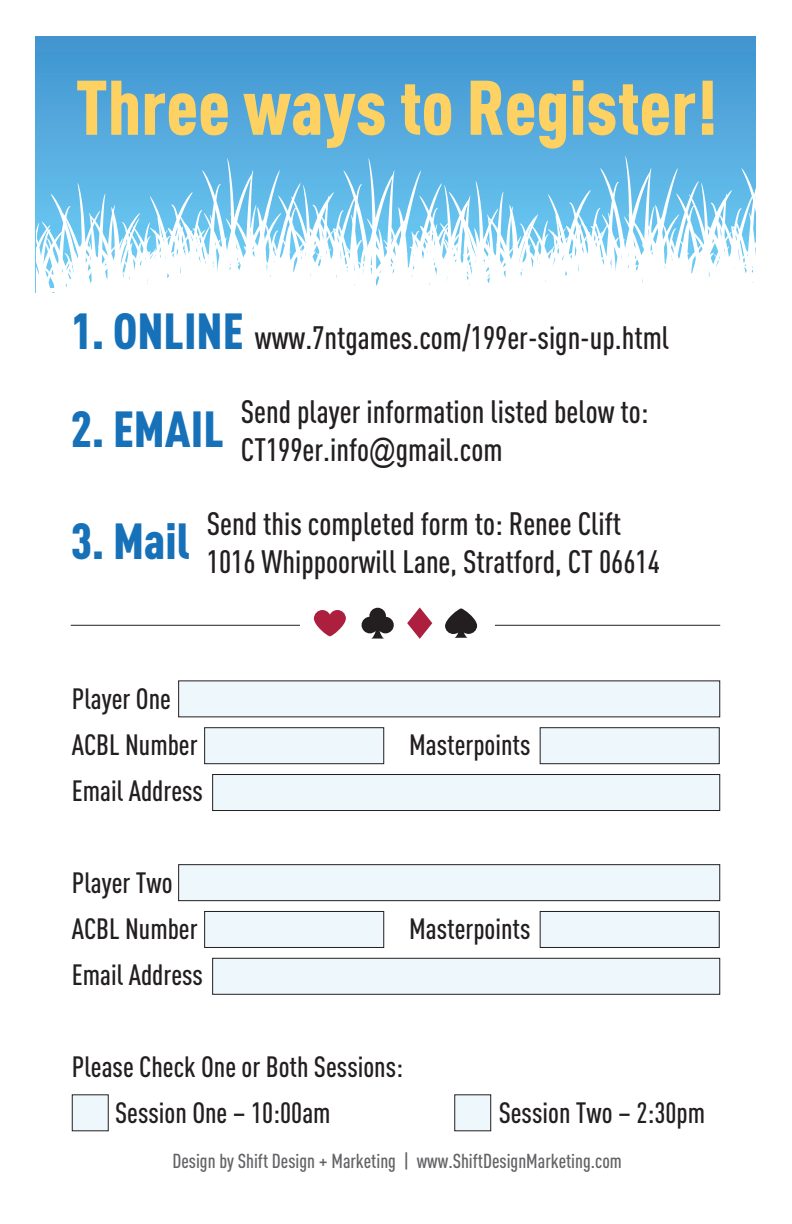
<style>
.page{position:relative;width:792px;height:1224px;background:#fff}
.page>*{position:absolute;margin:0;border:0;box-sizing:border-box;transform-origin:0 0}
.t1{font:900 76px "DIN Cond";color:#fed262}
.t2{font:900 50px "DIN Cond";color:#1671b8}
.t3{font:500 32px/38px "DIN Cond";color:#231f20}
.t4{font:500 29px/46px "DIN Cond";color:#231f20}
.t5{font:500 20px "DIN Cond";color:#636366}
.s1{font-weight:900;font-size:50px;color:#1671b8}
.s2{font-family:"Arial Narrow";font-weight:400}
</style>
<div class="page">
<hr style="left:71px;top:625px;width:649px;height:1px;background:#231f20">
<div style="left:300px;top:607px;width:195px;height:41px;background:#fff"></div>
<svg style="left:36px;top:36px;width:720px;height:233px;background:#4ca1d8"></svg>
<svg style="left:37px;top:156px;width:719px;height:49px;background:#66bae7"></svg>
<svg style="left:37px;top:205px;width:719px;height:83px"></svg>
<div style="left:179px;top:681px;width:541px;height:36px;background:#edf7fc"></div>
<div style="left:205px;top:728px;width:179px;height:36px;background:#edf7fc"></div>
<div style="left:204px;top:727px;width:180px;height:37px;border:1px solid #231f20"></div>
<div style="left:213px;top:775px;width:507px;height:36px;background:#edf7fc"></div>
<div style="left:212px;top:774px;width:508px;height:37px;border:1px solid #231f20"></div>
<div style="left:540px;top:728px;width:179px;height:36px;background:#edf7fc"></div>
<div style="left:540px;top:727px;width:180px;height:37px;border:1px solid #231f20"></div>
<div style="left:179px;top:865px;width:541px;height:36px;background:#edf7fc"></div>
<div style="left:178px;top:864px;width:542px;height:37px;border:1px solid #231f20"></div>
<div style="left:205px;top:911px;width:179px;height:36px;background:#edf7fc"></div>
<div style="left:204px;top:911px;width:180px;height:37px;border:1px solid #231f20"></div>
<div style="left:213px;top:958px;width:507px;height:36px;background:#edf7fc"></div>
<div style="left:212px;top:958px;width:508px;height:37px;border:1px solid #231f20"></div>
<div style="left:540px;top:911px;width:179px;height:36px;background:#edf7fc"></div>
<div style="left:540px;top:911px;width:180px;height:37px;border:1px solid #231f20"></div>
<div style="left:72px;top:1095px;width:36px;height:36px;background:#edf7fc"></div>
<div style="left:72px;top:1094px;width:37px;height:37px;border:1px solid #231f20"></div>
<div style="left:455px;top:1095px;width:36px;height:36px;background:#edf7fc"></div>
<div style="left:454px;top:1094px;width:37px;height:37px;border:1px solid #231f20"></div>
<svg style="left:314px;top:610px;width:32px;height:26px"></svg>
<svg style="left:362px;top:608px;width:32px;height:31px"></svg>
<svg style="left:407px;top:607px;width:25px;height:32px"></svg>
<svg style="left:445px;top:608px;width:32px;height:30px"></svg>
<h1 class="t1" style="left:76px;top:60px;width:643px">Three ways to Register!</h1>
<p class="t3" style="left:71px;top:318px;width:600px"><span class="s1">1. ONLINE</span> www.7ntgames.com/199er-sign-up.html</p>
<h2 class="t2" style="left:71px;top:398px;width:155px">2. EMAIL</h2>
<p class="t3" style="left:241px;top:392px;width:409px">Send player information listed below to:<br>CT199er.info<span class="s2">@</span>gmail.com</p>
<h2 class="t2" style="left:71px;top:510px;width:121px">3. Mail</h2>
<p class="t3" style="left:207px;top:504px;width:455px">Send this completed form to: Renee Clift<br>1016 Whippoorwill Lane, Stratford, CT 06614</p>
<p class="t4" style="left:72px;top:675px;width:127px">Player One<br>ACBL Number</p>
<p class="t4" style="left:72px;top:767px;width:133px">Email Address</p>
<p class="t4" style="left:409px;top:721px;width:123px">Masterpoints</p>
<p class="t4" style="left:72px;top:859px;width:127px">Player Two<br>ACBL Number</p>
<p class="t4" style="left:72px;top:951px;width:133px">Email Address</p>
<p class="t4" style="left:409px;top:905px;width:123px">Masterpoints</p>
<p class="t4" style="left:115px;top:1043px;width:290px;text-indent:-43px">Please Check One or Both Sessions:<br>Session One – 10:00am</p>
<p class="t4" style="left:499px;top:1089px;width:208px">Session Two – 2:30pm</p>
<p class="t5" style="left:173px;top:1149px;width:451px">Design by Shift Design + Marketing | www.ShiftDesignMarketing.com</p>
</div>
